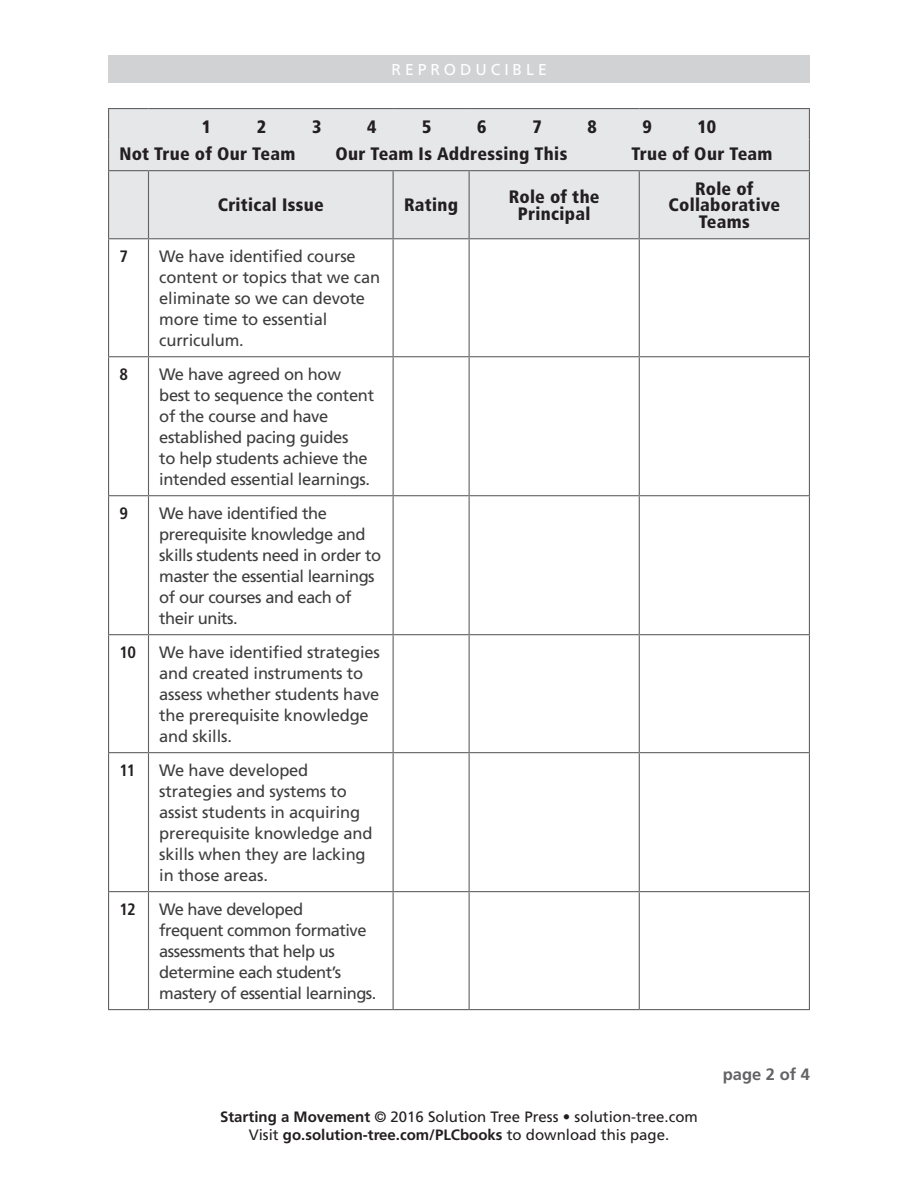
<style>
.page{position:relative;width:918px;height:1188px;background:#fff}
.page>*{position:absolute;margin:0;border:0;box-sizing:border-box;transform-origin:0 0}
.Table_Column_Head{font:900 condensed 18px/16.5px "Frutiger LT Std";letter-spacing:.015em;color:#231f20;text-align:center}
.Figure_Text{font:16.5px/21px "Frutiger LT Std";letter-spacing:-.02em;color:#3e3e3f}
.Table_Row_Head{font:700 condensed 16.5px "Frutiger LT Std";color:#231f20}
.t1{font:700 16.5px "Frutiger LT Std";color:#636366}
.t2{font:15.75px "Frutiger LT Std";letter-spacing:.25em;color:#fff}
.t3{font:15px/18.8px "Frutiger LT Std";color:#231f20;text-align:center}
.s1{font-weight:700}
</style>
<div class="page">
<div style="left:108px;top:56px;width:702px;height:27px;background:#d1d2d4"></div>
<div style="left:109px;top:109px;width:700px;height:129px;background:#e6e7e9"></div>
<svg style="left:149px;top:239px;width:660px;height:770px"></svg>
<hr style="left:148px;top:171px;width:1px;height:67px;background:#636366">
<hr style="left:393px;top:171px;width:1px;height:67px;background:#636366">
<hr style="left:469px;top:171px;width:1px;height:67px;background:#636366">
<hr style="left:639px;top:171px;width:1px;height:67px;background:#636366">
<hr style="left:809px;top:171px;width:1px;height:67px;background:#636366">
<hr style="left:393px;top:239px;width:1px;height:117px;background:#636366">
<hr style="left:469px;top:239px;width:1px;height:117px;background:#636366">
<hr style="left:639px;top:239px;width:1px;height:117px;background:#636366">
<hr style="left:809px;top:239px;width:1px;height:117px;background:#636366">
<hr style="left:108px;top:356px;width:40px;height:1px;background:#636366">
<hr style="left:148px;top:356px;width:245px;height:1px;background:#636366">
<hr style="left:393px;top:356px;width:76px;height:1px;background:#636366">
<hr style="left:393px;top:357px;width:1px;height:138px;background:#636366">
<hr style="left:469px;top:356px;width:170px;height:1px;background:#636366">
<hr style="left:469px;top:357px;width:1px;height:138px;background:#636366">
<hr style="left:639px;top:356px;width:171px;height:1px;background:#636366">
<hr style="left:639px;top:357px;width:1px;height:138px;background:#636366">
<hr style="left:809px;top:357px;width:1px;height:138px;background:#636366">
<hr style="left:108px;top:495px;width:40px;height:1px;background:#636366">
<hr style="left:148px;top:495px;width:245px;height:1px;background:#636366">
<hr style="left:393px;top:495px;width:76px;height:1px;background:#636366">
<hr style="left:393px;top:496px;width:1px;height:138px;background:#636366">
<hr style="left:469px;top:495px;width:170px;height:1px;background:#636366">
<hr style="left:469px;top:496px;width:1px;height:138px;background:#636366">
<hr style="left:639px;top:495px;width:171px;height:1px;background:#636366">
<hr style="left:639px;top:496px;width:1px;height:138px;background:#636366">
<hr style="left:809px;top:496px;width:1px;height:138px;background:#636366">
<hr style="left:108px;top:634px;width:40px;height:1px;background:#636366">
<hr style="left:148px;top:634px;width:245px;height:1px;background:#636366">
<hr style="left:393px;top:634px;width:76px;height:1px;background:#636366">
<hr style="left:393px;top:635px;width:1px;height:117px;background:#636366">
<hr style="left:469px;top:634px;width:170px;height:1px;background:#636366">
<hr style="left:469px;top:635px;width:1px;height:117px;background:#636366">
<hr style="left:639px;top:634px;width:171px;height:1px;background:#636366">
<hr style="left:639px;top:635px;width:1px;height:117px;background:#636366">
<hr style="left:809px;top:635px;width:1px;height:117px;background:#636366">
<hr style="left:108px;top:752px;width:40px;height:1px;background:#636366">
<hr style="left:148px;top:752px;width:245px;height:1px;background:#636366">
<hr style="left:393px;top:752px;width:76px;height:1px;background:#636366">
<hr style="left:393px;top:753px;width:1px;height:138px;background:#636366">
<hr style="left:469px;top:752px;width:170px;height:1px;background:#636366">
<hr style="left:469px;top:753px;width:1px;height:138px;background:#636366">
<hr style="left:639px;top:752px;width:171px;height:1px;background:#636366">
<hr style="left:639px;top:753px;width:1px;height:138px;background:#636366">
<hr style="left:809px;top:753px;width:1px;height:138px;background:#636366">
<hr style="left:108px;top:891px;width:40px;height:1px;background:#636366">
<hr style="left:148px;top:891px;width:245px;height:1px;background:#636366">
<hr style="left:393px;top:891px;width:76px;height:1px;background:#636366">
<hr style="left:393px;top:892px;width:1px;height:117px;background:#636366">
<hr style="left:469px;top:891px;width:170px;height:1px;background:#636366">
<hr style="left:469px;top:892px;width:1px;height:117px;background:#636366">
<hr style="left:639px;top:891px;width:171px;height:1px;background:#636366">
<hr style="left:639px;top:892px;width:1px;height:117px;background:#636366">
<hr style="left:809px;top:892px;width:1px;height:117px;background:#636366">
<hr style="left:108px;top:1009px;width:40px;height:1px;background:#636366">
<hr style="left:148px;top:1009px;width:245px;height:1px;background:#636366">
<hr style="left:393px;top:1009px;width:76px;height:1px;background:#636366">
<hr style="left:469px;top:1009px;width:170px;height:1px;background:#636366">
<hr style="left:639px;top:1009px;width:171px;height:1px;background:#636366">
<hr style="left:108px;top:108px;width:40px;height:1px;background:#636366">
<hr style="left:108px;top:109px;width:1px;height:31px;background:#636366">
<hr style="left:148px;top:108px;width:245px;height:1px;background:#636366">
<hr style="left:393px;top:108px;width:76px;height:1px;background:#636366">
<hr style="left:469px;top:108px;width:170px;height:1px;background:#636366">
<hr style="left:639px;top:108px;width:171px;height:1px;background:#636366">
<hr style="left:809px;top:109px;width:1px;height:31px;background:#636366">
<hr style="left:108px;top:140px;width:1px;height:30px;background:#636366">
<hr style="left:809px;top:140px;width:1px;height:30px;background:#636366">
<hr style="left:108px;top:170px;width:40px;height:1px;background:#636366">
<hr style="left:148px;top:170px;width:245px;height:1px;background:#636366">
<hr style="left:393px;top:170px;width:76px;height:1px;background:#636366">
<hr style="left:469px;top:170px;width:170px;height:1px;background:#636366">
<hr style="left:639px;top:170px;width:171px;height:1px;background:#636366">
<hr style="left:108px;top:171px;width:1px;height:67px;background:#636366">
<hr style="left:108px;top:238px;width:40px;height:1px;background:#636366">
<hr style="left:148px;top:238px;width:245px;height:1px;background:#636366">
<hr style="left:393px;top:238px;width:76px;height:1px;background:#636366">
<hr style="left:469px;top:238px;width:170px;height:1px;background:#636366">
<hr style="left:639px;top:238px;width:171px;height:1px;background:#636366">
<hr style="left:108px;top:239px;width:1px;height:117px;background:#636366">
<hr style="left:108px;top:357px;width:1px;height:138px;background:#636366">
<hr style="left:108px;top:496px;width:1px;height:138px;background:#636366">
<hr style="left:108px;top:635px;width:1px;height:117px;background:#636366">
<hr style="left:108px;top:753px;width:1px;height:138px;background:#636366">
<hr style="left:108px;top:892px;width:1px;height:117px;background:#636366">
<hr style="left:148px;top:239px;width:1px;height:117px;background:#636366">
<hr style="left:148px;top:357px;width:1px;height:138px;background:#636366">
<hr style="left:148px;top:496px;width:1px;height:138px;background:#636366">
<hr style="left:148px;top:635px;width:1px;height:117px;background:#636366">
<hr style="left:148px;top:753px;width:1px;height:138px;background:#636366">
<hr style="left:148px;top:892px;width:1px;height:117px;background:#636366">
<p class="t2" style="left:391px;top:61px;width:157px">REPRODUCIBLE</p>
<p class="Table_Column_Head" style="left:202px;top:118px;width:11px">1</p>
<p class="Table_Column_Head" style="left:257px;top:118px;width:11px">2</p>
<p class="Table_Column_Head" style="left:312px;top:118px;width:11px">3</p>
<p class="Table_Column_Head" style="left:367px;top:118px;width:11px">4</p>
<p class="Table_Column_Head" style="left:422px;top:118px;width:11px">5</p>
<p class="Table_Column_Head" style="left:477px;top:118px;width:11px">6</p>
<p class="Table_Column_Head" style="left:532px;top:118px;width:11px">7</p>
<p class="Table_Column_Head" style="left:587px;top:118px;width:11px">8</p>
<p class="Table_Column_Head" style="left:643px;top:118px;width:11px">9</p>
<p class="Table_Column_Head" style="left:698px;top:118px;width:20px">10</p>
<p class="Table_Column_Head" style="left:119px;top:145px;width:178px">Not True of Our Team</p>
<p class="Table_Column_Head" style="left:335px;top:145px;width:234px">Our Team Is Addressing This</p>
<p class="Table_Column_Head" style="left:631px;top:145px;width:143px">True of Our Team</p>
<p class="Table_Column_Head" style="left:218px;top:197px;width:107px">Critical Issue</p>
<p class="Table_Column_Head" style="left:404px;top:197px;width:56px">Rating</p>
<p class="Table_Column_Head" style="left:509px;top:189px;width:92px">Role of the<br>Principal</p>
<p class="Table_Column_Head" style="left:669px;top:180px;width:113px">Role of<br>Collaborative<br>Teams</p>
<p class="Table_Row_Head" style="left:119px;top:246px;width:10px">7</p>
<p class="Figure_Text" style="left:159px;top:246px;width:222px">We have identified course content or topics that we can eliminate so we can devote more time to essential curriculum.</p>
<p class="Table_Row_Head" style="left:119px;top:364px;width:10px">8</p>
<p class="Figure_Text" style="left:159px;top:364px;width:216px">We have agreed on how best to sequence the content of the course and have established pacing guides<br>to help students achieve the intended essential learnings.</p>
<p class="Table_Row_Head" style="left:119px;top:503px;width:10px">9</p>
<p class="Figure_Text" style="left:159px;top:503px;width:223px">We have identified the prerequisite knowledge and skills students need in order to master the essential learnings of our courses and each of their units.</p>
<p class="Table_Row_Head" style="left:119px;top:642px;width:18px">10</p>
<p class="Figure_Text" style="left:159px;top:642px;width:222px">We have identified strategies and created instruments to assess whether students have the prerequisite knowledge and skills.</p>
<p class="Table_Row_Head" style="left:119px;top:760px;width:17px">11</p>
<p class="Figure_Text" style="left:159px;top:760px;width:215px">We have developed strategies and systems to assist students in acquiring prerequisite knowledge and skills when they are lacking in those areas.</p>
<p class="Table_Row_Head" style="left:119px;top:899px;width:18px">12</p>
<p class="Figure_Text" style="left:159px;top:899px;width:219px">We have developed<br>frequent common formative assessments that help us determine each student’s mastery of essential learnings.</p>
<p class="t3" style="left:220px;top:1107px;width:479px"><span class="s1">Starting a Movement</span> © 2016 Solution Tree Press • solution-tree.com<br>Visit <span class="s1">go.solution-tree.com/PLCbooks</span> to download this page.</p>
<p class="t1" style="left:723px;top:1065px;width:89px">page 2 of 4</p>
</div>
